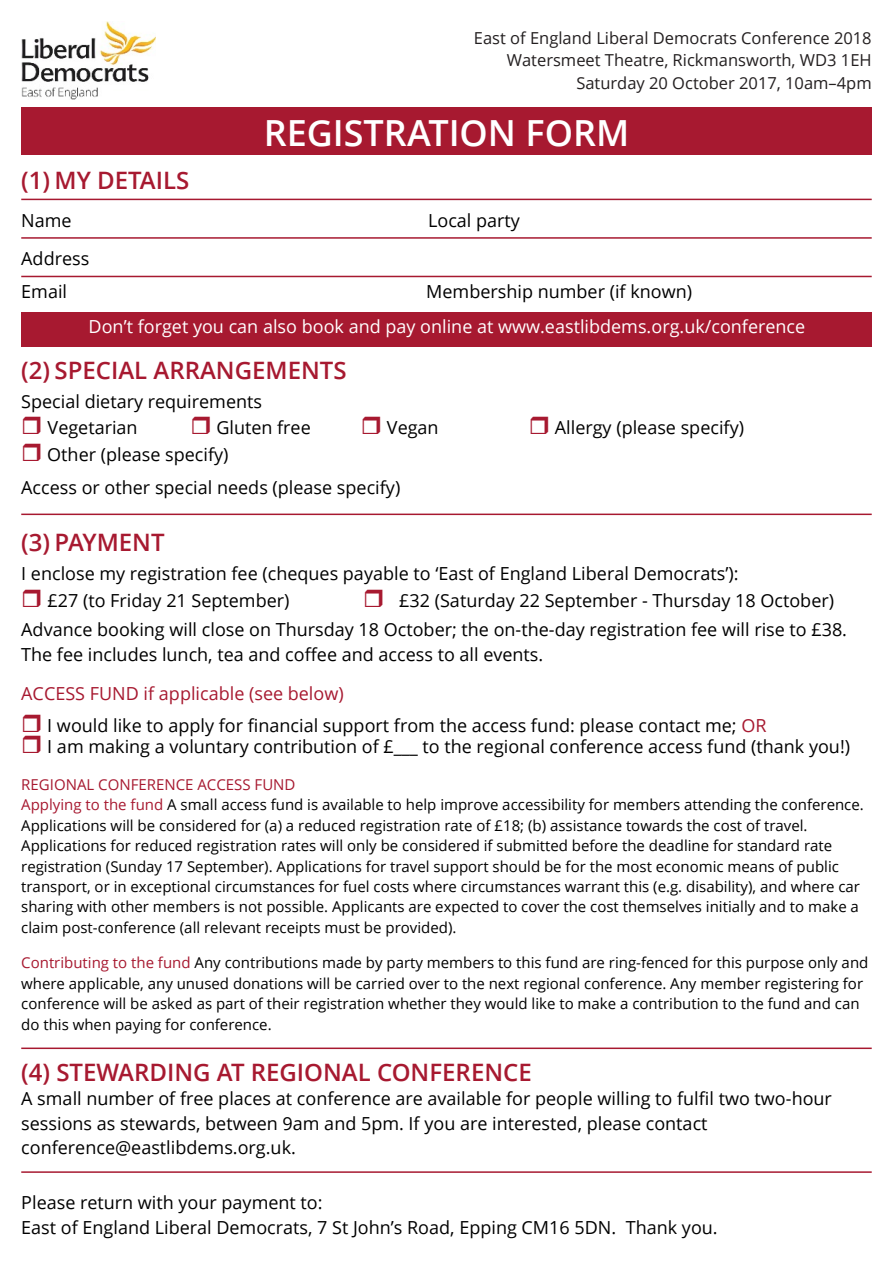
<style>
.page{position:relative;width:893px;height:1263px;background:#fff}
.page>*{position:absolute;margin:0;border:0;box-sizing:border-box;transform-origin:0 0}
.t1{font:600 36px "Open Sans";color:#fff}
.t2{font:600 24px "Open Sans";color:#a71930}
.t3{font:18px/24.6px "Open Sans";color:#000}
.t4{font:18px "Open Sans";color:#fff}
.t5{font:16.5px/22.5px "Open Sans";color:#231f20;text-align:right}
.t6{font:15px/20.4px "Open Sans";color:#000}
.s1{color:#a71930}
</style>
<div class="page">
<div style="left:21px;top:108px;width:851px;height:47px;background:#a71930"></div>
<hr style="left:21px;top:199px;width:851px;height:1px;background:#a71930">
<hr style="left:21px;top:237px;width:851px;height:2px;background:#a71930">
<hr style="left:21px;top:276px;width:851px;height:1px;background:#a71930">
<hr style="left:21px;top:514px;width:851px;height:1px;background:#a71930">
<div style="left:21px;top:312px;width:851px;height:34px;background:#a71930"></div>
<hr style="left:21px;top:1047px;width:851px;height:2px;background:#a71930">
<hr style="left:21px;top:1171px;width:851px;height:2px;background:#a71930">
<img style="left:21px;top:21px;width:134px;height:78px">
<p class="t5" style="left:474px;top:28px;width:399px">East of England Liberal Democrats Conference 2018<br>Watersmeet Theatre, Rickmansworth, WD3 1EH<br>Saturday 20 October 2017, 10am–4pm</p>
<h1 class="t1" style="left:264px;top:119px;width:367px">REGISTRATION FORM</h1>
<h2 class="t2" style="left:21px;top:171px;width:170px">(1) MY DETAILS</h2>
<p class="t3" style="left:21px;top:210px;width:52px">Name</p>
<p class="t3" style="left:428px;top:210px;width:93px">Local party</p>
<p class="t3" style="left:21px;top:244px;width:70px;line-height:32.7px">Address<br>Email</p>
<p class="t3" style="left:426px;top:281px;width:267px">Membership number (if known)</p>
<p class="t4" style="left:89px;top:319px;width:718px">Don’t forget you can also book and pay online at www.eastlibdems.org.uk/conference</p>
<h2 class="t2" style="left:21px;top:361px;width:327px">(2) SPECIAL ARRANGEMENTS</h2>
<p class="t3" style="left:48px;top:390px;width:216px;line-height:25.7px;text-indent:-26px">Special dietary requirements<br>Vegetarian</p>
<p class="t3" style="left:216px;top:417px;width:96px">Gluten free</p>
<p class="t3" style="left:387px;top:417px;width:53px">Vegan</p>
<p class="t3" style="left:555px;top:417px;width:191px">Allergy (please specify)</p>
<p class="t3" style="left:21px;top:439px;width:381px;line-height:33.6px;text-indent:26px">Other (please specify)<br>Access or other special needs (please specify)</p>
<h2 class="t2" style="left:21px;top:533px;width:145px">(3) PAYMENT</h2>
<p class="t3" style="left:48px;top:562px;width:692px;line-height:26.8px;text-indent:-26px">I enclose my registration fee (cheques payable to ‘East of England Liberal Democrats’): £27 (to Friday 21 September)</p>
<p class="t3" style="left:21px;top:588px;width:827px;line-height:29.1px;text-indent:378px">£32 (Saturday 22 September - Thursday 18 October)<br>Advance booking will close on Thursday 18 October; the on-the-day registration fee will rise to £38.</p>
<p class="t3" style="left:21px;top:644px;width:524px">The fee includes lunch, tea and coffee and access to all events.</p>
<p class="t3" style="left:47px;top:680px;width:721px;line-height:31.3px;text-indent:-26px"><span class="s1">ACCESS FUND if applicable (see below)<br></span>I would like to apply for financial support from the access fund: please contact me; <span class="s1">OR</span></p>
<p class="t3" style="left:47px;top:736px;width:804px">I am making a voluntary contribution of £___ to the regional conference access fund (thank you!)</p>
<p class="t6" style="left:21px;top:776px;width:844px"><span class="s1">REGIONAL CONFERENCE ACCESS FUND<br>Applying to the fund</span> A small access fund is available to help improve accessibility for members attending the conference.<br>Applications will be considered for (a) a reduced registration rate of £18; (b) assistance towards the cost of travel.<br>Applications for reduced registration rates will only be considered if submitted before the deadline for standard rate registration (Sunday 17 September). Applications for travel support should be for the most economic means of public transport, or in exceptional circumstances for fuel costs where circumstances warrant this (e.g. disability), and where car sharing with other members is not possible. Applicants are expected to cover the cost themselves initially and to make a claim post-conference (all relevant receipts must be provided).</p>
<p class="t6" style="left:21px;top:954px;width:849px"><span class="s1">Contributing to the fund</span> Any contributions made by party members to this fund are ring-fenced for this purpose only and where applicable, any unused donations will be carried over to the next regional conference. Any member registering for conference will be asked as part of their registration whether they would like to make a contribution to the fund and can do this when paying for conference.</p>
<h2 class="t2" style="left:21px;top:1062px;width:512px">(4) STEWARDING AT REGIONAL CONFERENCE</h2>
<p class="t3" style="left:21px;top:1088px;width:812px">A small number of free places at conference are available for people willing to fulfil two two-hour sessions as stewards, between 9am and 5pm. If you are interested, please contact conference@eastlibdems.org.uk.</p>
<p class="t3" style="left:21px;top:1192px;width:698px">Please return with your payment to:<br>East of England Liberal Democrats, 7 St John’s Road, Epping CM16 5DN. Thank you.</p>
</div>
